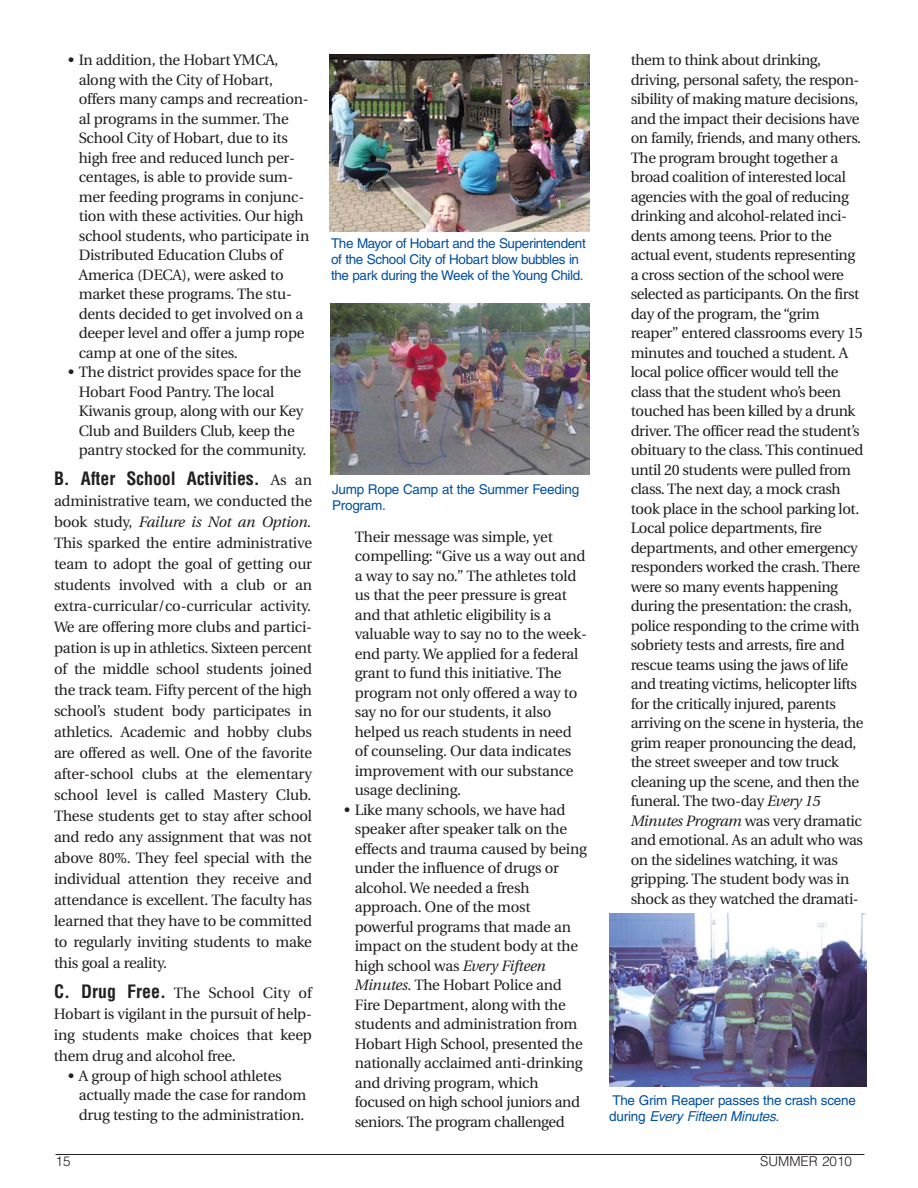
<style>
.page{position:relative;width:918px;height:1188px;background:#fff}
.page>*{position:absolute;margin:0;border:0;box-sizing:border-box;transform-origin:0 0}
.t1{font:700 condensed 18px "Helvetica";letter-spacing:-.005em;color:#231f20}
.t2{font:15px/19.5px "Utopia";letter-spacing:-.02em;color:#231f20}
.t3{font:13.5px/16.2px "Helvetica";letter-spacing:-.03em;color:#00509e}
.t4{font:300 13.5px "Helvetica";color:#231f20}
.s1{font-family:"Utopia";font-weight:400;font-stretch:normal;font-size:15px}
.s2{font-style:italic}
.s3{font-family:"Helvetica";font-weight:700;font-stretch:condensed;font-size:18px}
</style>
<div class="page">
<hr style="left:56px;top:1154px;width:808px;height:1px;background:#231f20">
<img style="left:330px;top:54px;width:259px;height:177px">
<img style="left:330px;top:304px;width:259px;height:170px">
<img style="left:609px;top:914px;width:258px;height:173px">
<p class="t2" style="left:79px;top:52px;width:232px;text-indent:-10px">• In addition, the Hobart YMCA, along with the City of Hobart, offers many camps and recreation&shy;al programs in the summer. The<br>School City of Hobart, due to its high free and reduced lunch per&shy;centages, is able to provide sum&shy;mer feeding programs in conjunc&shy;tion with these activities. Our high school students, who participate in<br>Distributed Education Clubs of<br>America (DECA), were asked to market these programs. The stu&shy;dents decided to get involved on a deeper level and offer a jump rope camp at one of the sites.</p>
<p class="t2" style="left:79px;top:364px;width:229px;text-indent:-10px">• The district provides space for the Hobart Food Pantry. The local Kiwanis group, along with our Key Club and Builders Club, keep the pantry stocked for the community.</p>
<p class="t1" style="left:54px;top:472px;width:260px">B. After School Activities. <span class="s1">As an</span></p>
<p class="t2" style="left:54px;top:492px;width:260px;line-height:21px;text-align:justify">administrative team, we conducted the book study, <span class="s2">Failure is Not an Option.<br></span>This sparked the entire administrative team to adopt the goal of getting our students involved with a club or an extra-curricular/co-curricular activity.<br>We are offering more clubs and partici&shy;pation is up in athletics. Sixteen percent of the middle school students joined the track team. Fifty percent of the high school’s student body participates in athletics. Academic and hobby clubs are offered as well. One of the favorite after-school clubs at the elementary school level is called Mastery Club.<br>These students get to stay after school and redo any assignment that was not above 80%. They feel special with the individual attention they receive and attendance is excellent. The faculty has learned that they have to be committed to regularly inviting students to make this goal a reality.</p>
<p class="t2" style="left:54px;top:984px;width:260px;line-height:21px;text-align:justify"><span class="s3">C. Drug Free.</span> The School City of Hobart is vigilant in the pursuit of help&shy;ing students make choices that keep them drug and alcohol free.</p>
<p class="t2" style="left:79px;top:1067px;width:229px;text-indent:-10px">• A group of high school athletes actually made the case for random drug testing to the administration.</p>
<p class="t3" style="left:331px;top:236px;width:256px">The Mayor of Hobart and the Superintendent of the School City of Hobart blow bubbles in the park during the Week of the Young Child.</p>
<p class="t3" style="left:332px;top:482px;width:249px">Jump Rope Camp at the Summer Feeding<br>Program.</p>
<p class="t2" style="left:355px;top:528px;width:234px">Their message was simple, yet compelling: “Give us a way out and a way to say no.” The athletes told us that the peer pressure is great and that athletic eligibility is a valuable way to say no to the week&shy;end party. We applied for a federal grant to fund this initiative. The program not only offered a way to say no for our students, it also helped us reach students in need of counseling. Our data indicates improvement with our substance usage declining.</p>
<p class="t2" style="left:355px;top:801px;width:234px;text-indent:-10px">• Like many schools, we have had speaker after speaker talk on the effects and trauma caused by being under the influence of drugs or alcohol. We needed a fresh approach. One of the most powerful programs that made an impact on the student body at the high school was <span class="s2">Every Fifteen<br>Minutes.</span> The Hobart Police and<br>Fire Department, along with the students and administration from<br>Hobart High School, presented the nationally acclaimed anti-drinking and driving program, which focused on high school juniors and seniors. The program challenged</p>
<p class="t2" style="left:631px;top:52px;width:234px">them to think about drinking, driving, personal safety, the respon&shy;sibility of making mature decisions, and the impact their decisions have on family, friends, and many others.<br>The program brought together a broad coalition of interested local agencies with the goal of reducing drinking and alcohol-related inci&shy;dents among teens. Prior to the actual event, students representing a cross section of the school were selected as participants. On the first day of the program, the “grim reaper” entered classrooms every 15 minutes and touched a student. A local police officer would tell the class that the student who’s been touched has been killed by a drunk driver. The officer read the student’s obituary to the class. This continued until 20 students were pulled from class. The next day, a mock crash took place in the school parking lot.<br>Local police departments, fire departments, and other emergency responders worked the crash. There were so many events happening during the presentation: the crash, police responding to the crime with sobriety tests and arrests, fire and rescue teams using the jaws of life and treating victims, helicopter lifts for the critically injured, parents arriving on the scene in hysteria, the grim reaper pronouncing the dead, the street sweeper and tow truck cleaning up the scene, and then the funeral. The two-day <span class="s2">Every 15<br>Minutes Program</span> was very dramatic and emotional. As an adult who was on the sidelines watching, it was gripping. The student body was in shock as they watched the dramati-</p>
<p class="t3" style="left:609px;top:1093px;width:248px">The Grim Reaper passes the crash scene d u r i n g <span class="s2">Every Fifteen Minutes.</span></p>
<p class="t4" style="left:56px;top:1156px;width:17px">15</p>
<p class="t4" style="left:760px;top:1156px;width:93px">SUMMER 2010</p>
</div>
